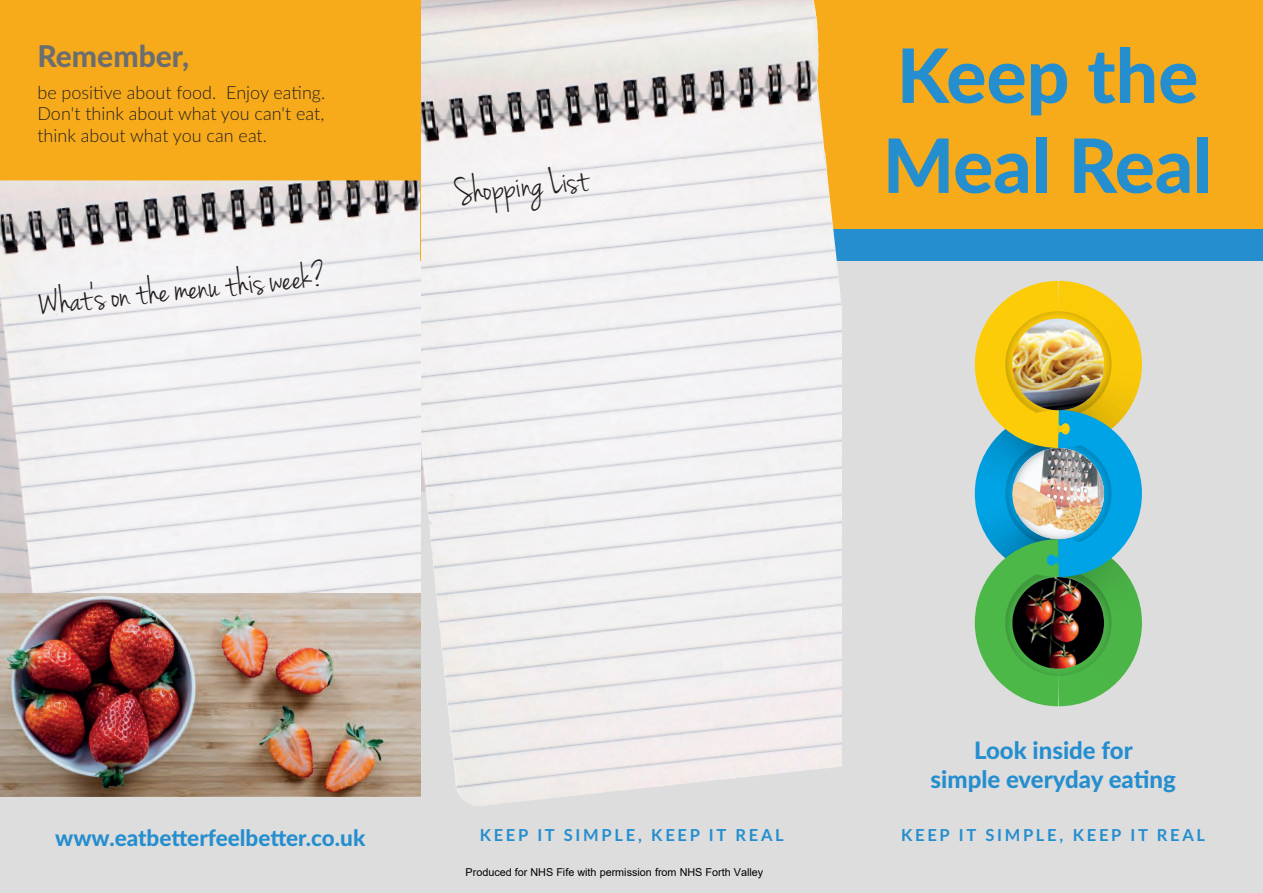
<style>
.page{position:relative;width:1263px;height:893px;background:#fff}
.page>*{position:absolute;margin:0;border:0;box-sizing:border-box;transform-origin:0 0}
.t1{font:800 75px/90px "Lato";color:#258ece}
.t2{font:39px "Jenna Sue";color:#231f20}
.t3{font:800 30px "Lato";color:#6c6d70}
.t4{font:800 24px/28.8px "Lato";color:#258ece;text-align:center}
.t5{font:800 22.5px "Lato";color:#258ece}
.t6{font:300 18px/21.6px "Lato";color:#231f20;text-align:justify}
.t7{font:700 16.5px "Lato";letter-spacing:.165em;color:#258ece}
.t8{font:10.8px "Arial";color:#000}
</style>
<div class="page">
<div style="left:0;top:0;width:427px;height:893px;background:#ddd"></div>
<div style="left:0;top:0;width:427px;height:197px;background:#f8ab1a"></div>
<img style="left:0;top:180px;width:421px;height:414px">
<img style="left:0;top:594px;width:421px;height:202px">
<div style="left:832px;top:0;width:431px;height:245px;background:#f8ab1a"></div>
<div style="left:832px;top:261px;width:431px;height:632px;background:#ddd"></div>
<svg style="left:421px;top:0;width:22px;height:261px"></svg>
<div style="left:421px;top:261px;width:440px;height:632px;background:#ddd"></div>
<div style="left:629px;top:229px;width:634px;height:32px;background:#258ece"></div>
<svg style="left:974px;top:280px;width:168px;height:427px"></svg>
<img style="left:1013px;top:319px;width:91px;height:91px;border-radius:50%">
<img style="left:1012px;top:448px;width:92px;height:86px">
<img style="left:1012px;top:577px;width:92px;height:92px;border-radius:50%">
<img style="left:443px;top:0;width:399px;height:806px">
<h3 class="t3" style="left:37px;top:39px;width:153px">Remember,</h3>
<h1 class="t1" style="left:883px;top:32px;width:331px">Keep the<br>Meal Real</h1>
<p class="t6" style="left:37px;top:82px;width:289px">be positive about food. Enjoy eating.<br>Don't think about what you can't eat, think about what you can eat.</p>
<h2 class="t2" style="left:453px;top:170px;width:134px;rotate:-6deg">Shopping List</h2>
<h2 class="t2" style="left:37px;top:281px;width:290px;rotate:-6deg">What's on the menu this week?</h2>
<p class="t5" style="left:55px;top:825px;width:312px">www.eatbetterfeelbetter.co.uk</p>
<h3 class="t4" style="left:930px;top:737px;width:247px">Look inside for<br>simple everyday eating</h3>
<p class="t7" style="left:480px;top:826px;width:306px">KEEP IT SIMPLE, KEEP IT REAL</p>
<p class="t7" style="left:901px;top:826px;width:306px">KEEP IT SIMPLE, KEEP IT REAL</p>
<p class="t8" style="left:465px;top:865px;width:299px">Produced for NHS Fife with permission from NHS Forth Valley</p>
</div>
